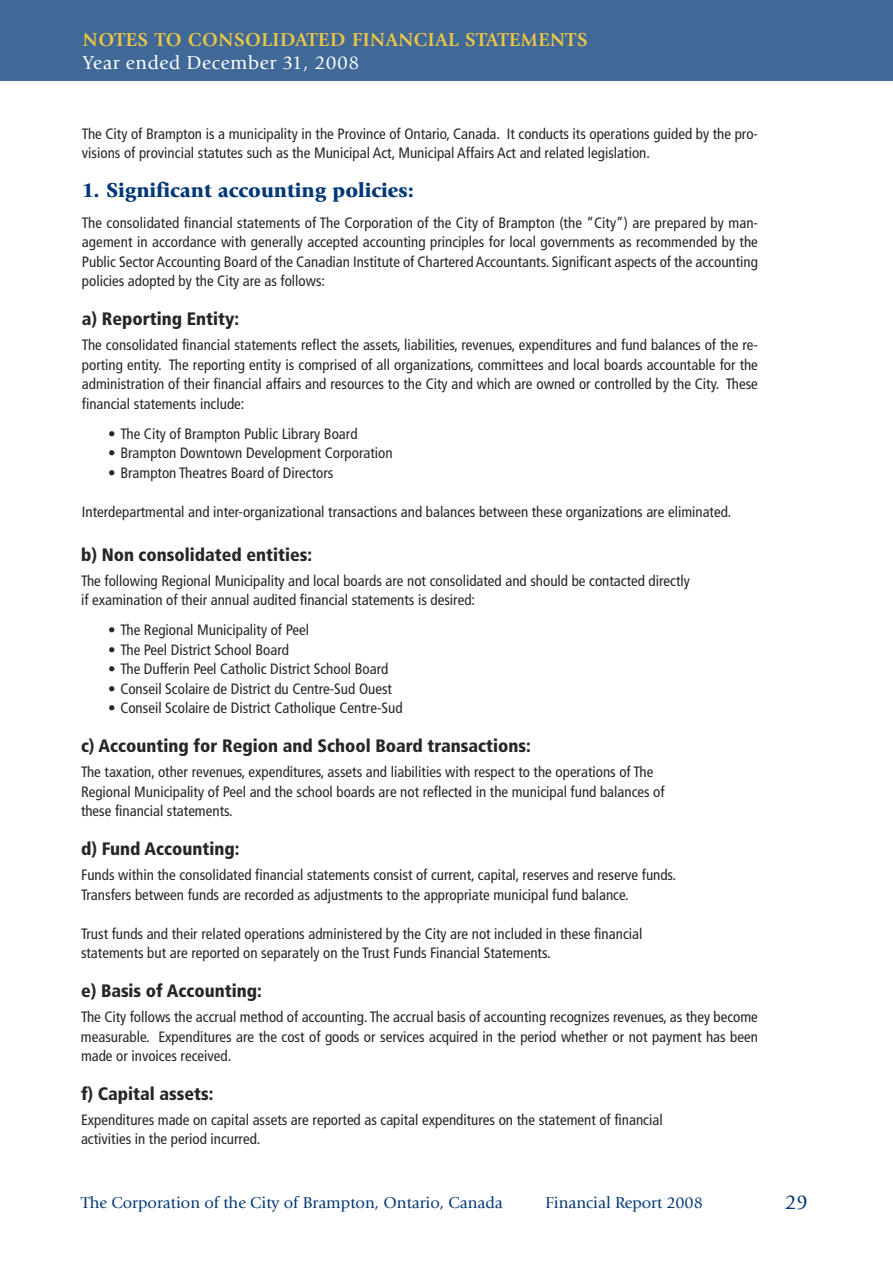
<style>
.page{position:relative;width:893px;height:1263px;background:#fff}
.page>*{position:absolute;margin:0;border:0;box-sizing:border-box;transform-origin:0 0}
.t1{font:900 21px "Giovanni";color:#003776}
.t2{font:21px "Giovanni";color:#003776}
.t3{font:700 19.5px "Giovanni";letter-spacing:.03em;color:#f0c744}
.t4{font:19.5px "Giovanni";letter-spacing:.03em;color:#fff}
.t5{font:900 condensed 18px "Frutiger";color:#272627}
.t6{font:16.5px "Giovanni";color:#003776}
.t7{font:condensed 15px/19.5px "Frutiger";color:#272627}
</style>
<div class="page">
<div style="left:0;top:0;width:893px;height:81px;background:#406998"></div>
<hr style="left:0;top:0;width:1px;height:81px;background:#003776">
<h2 class="t3" style="left:83px;top:32px;width:506px">NOTES TO CONSOLIDATED FINANCIAL STATEMENTS</h2>
<h2 class="t4" style="left:83px;top:55px;width:278px">Year ended December 31, 2008</h2>
<p class="t7" style="left:82px;top:125px;width:678px">The City of Brampton is a municipality in the Province of Ontario, Canada. It conducts its operations guided by the pro&shy;visions of provincial statutes such as the Municipal Act, Municipal Affairs Act and related legislation.</p>
<h1 class="t1" style="left:82px;top:182px;width:334px">1. Significant accounting policies:</h1>
<p class="t7" style="left:82px;top:214px;width:678px;text-align:justify">The consolidated financial statements of The Corporation of the City of Brampton (the “City”) are prepared by man&shy;agement in accordance with generally accepted accounting principles for local governments as recommended by the Public Sector Accounting Board of the Canadian Institute of Chartered Accountants. Significant aspects of the accounting policies adopted by the City are as follows:</p>
<p class="t5" style="left:82px;top:312px;width:159px">a) Reporting Entity:</p>
<p class="t7" style="left:82px;top:336px;width:678px;text-align:justify">The consolidated financial statements reflect the assets, liabilities, revenues, expenditures and fund balances of the re&shy;porting entity. The reporting entity is comprised of all organizations, committees and local boards accountable for the administration of their financial affairs and resources to the City and which are owned or controlled by the City. These financial statements include:</p>
<p class="t7" style="left:108px;top:425px;width:251px">• The City of Brampton Public Library Board</p>
<p class="t7" style="left:108px;top:444px;width:286px">• Brampton Downtown Development Corporation</p>
<p class="t7" style="left:108px;top:464px;width:227px">• Brampton Theatres Board of Directors</p>
<p class="t7" style="left:82px;top:503px;width:651px">Interdepartmental and inter-organizational transactions and balances between these organizations are eliminated.</p>
<p class="t5" style="left:81px;top:547px;width:233px">b) Non consolidated entities:</p>
<p class="t7" style="left:81px;top:572px;width:610px">The following Regional Municipality and local boards are not consolidated and should be contacted directly if examination of their annual audited financial statements is desired:</p>
<p class="t7" style="left:108px;top:622px;width:203px">• The Regional Municipality of Peel</p>
<p class="t7" style="left:108px;top:641px;width:183px">• The Peel District School Board</p>
<p class="t7" style="left:108px;top:661px;width:282px">• The Dufferin Peel Catholic District School Board</p>
<p class="t7" style="left:108px;top:680px;width:285px">• Conseil Scolaire de District du Centre-Sud Ouest</p>
<p class="t7" style="left:108px;top:700px;width:296px">• Conseil Scolaire de District Catholique Centre-Sud</p>
<p class="t5" style="left:81px;top:739px;width:451px">c) Accounting for Region and School Board transactions:</p>
<p class="t7" style="left:81px;top:763px;width:585px">The taxation, other revenues, expenditures, assets and liabilities with respect to the operations of The<br>Regional Municipality of Peel and the school boards are not reflected in the municipal fund balances of these financial statements.</p>
<p class="t5" style="left:81px;top:842px;width:160px">d) Fund Accounting:</p>
<p class="t7" style="left:81px;top:866px;width:597px">Funds within the consolidated financial statements consist of current, capital, reserves and reserve funds.<br>Transfers between funds are recorded as adjustments to the appropriate municipal fund balance.</p>
<p class="t7" style="left:81px;top:925px;width:563px">Trust funds and their related operations administered by the City are not included in these financial statements but are reported on separately on the Trust Funds Financial Statements.</p>
<p class="t5" style="left:81px;top:984px;width:182px">e) Basis of Accounting:</p>
<p class="t7" style="left:81px;top:1008px;width:678px;text-align:justify">The City follows the accrual method of accounting. The accrual basis of accounting recognizes revenues, as they become measurable. Expenditures are the cost of goods or services acquired in the period whether or not payment has been made or invoices received.</p>
<p class="t5" style="left:81px;top:1086px;width:134px">f) Capital assets:</p>
<p class="t7" style="left:81px;top:1111px;width:583px">Expenditures made on capital assets are reported as capital expenditures on the statement of financial activities in the period incurred.</p>
<p class="t6" style="left:81px;top:1196px;width:423px">The Corporation of the City of Brampton, Ontario, Canada</p>
<p class="t6" style="left:546px;top:1196px;width:159px">Financial Report 2008</p>
<h1 class="t2" style="left:785px;top:1194px;width:25px">29</h1>
</div>
